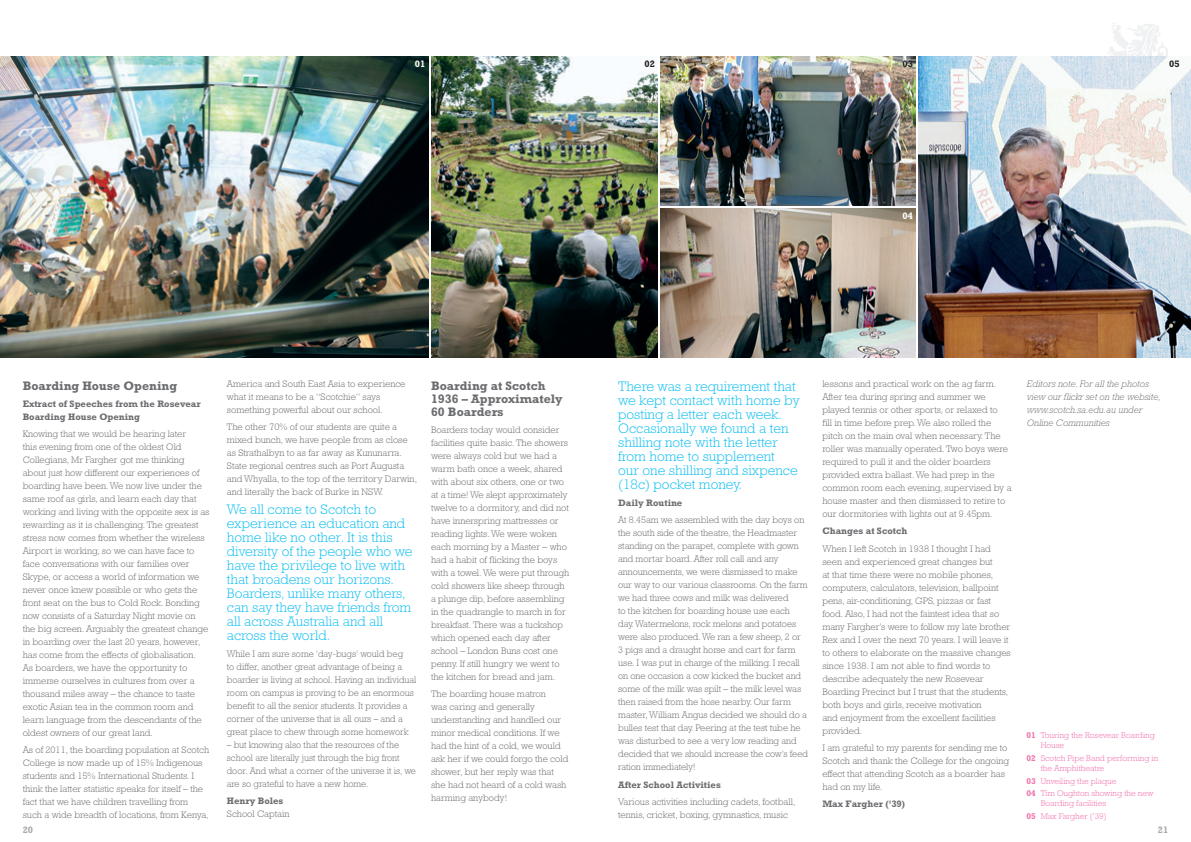
<style>
.page{position:relative;width:1191px;height:842px;background:#fff}
.page>*{position:absolute;margin:0;border:0;box-sizing:border-box;transform-origin:0 0}
.t1{font:300 14px/14px "Rockwell";color:#15c0f2}
.t2{font:700 12.5px/13px "Rockwell";color:#6c6d70}
.t3{font:300 9.5px/13px "Rockwell";color:#6c6d70}
.t4{font:700 9.5px/13px "Rockwell";color:#6c6d70}
.t5{font:italic 300 9.5px/13px "Rockwell";color:#6c6d70}
.t6{font:700 9.5px "Rockwell";color:#231f20}
.t7{font:700 9.5px "Rockwell";color:#a8a9ad}
.t8{font:700 9.5px "Rockwell";color:#fff}
.t9{font:300 8.5px/10px "Rockwell";color:#f171ab}
.s1{font-weight:700}
</style>
<div class="page">
<svg style="left:1107px;top:23px;width:61px;height:34px"></svg>
<img style="left:660px;top:57px;width:256px;height:149px">
<img style="left:431px;top:57px;width:227px;height:300px">
<img style="left:0;top:57px;width:428px;height:300px">
<img style="left:660px;top:208px;width:256px;height:149px">
<img style="left:918px;top:57px;width:273px;height:300px">
<p class="t8" style="left:415px;top:58px;width:12px">01</p>
<p class="t6" style="left:644px;top:58px;width:12px">02</p>
<p class="t6" style="left:902px;top:58px;width:12px">03</p>
<p class="t8" style="left:902px;top:210px;width:12px">04</p>
<p class="t6" style="left:1169px;top:58px;width:12px">05</p>
<h2 class="t2" style="left:23px;top:379px;width:156px">Boarding House Opening</h2>
<p class="t4" style="left:23px;top:397px;width:179px">Extract of Speeches from the Rosevear<br>Boarding House Opening</p>
<p class="t3" style="left:23px;top:427px;width:188px">Knowing that we would be hearing later<br>this evening from one of the oldest Old Collegians, Mr Fargher got me thinking about just how different our experiences of boarding have been. We now live under the same roof as girls, and learn each day that working and living with the opposite sex is as rewarding as it is challenging. The greatest stress now comes from whether the wireless Airport is working, so we can have face to face conversations with our families over Skype, or access a world of information we never once knew possible or who gets the front seat on the bus to Cold Rock. Bonding now consists of a Saturday Night movie on the big screen. Arguably the greatest change in boarding over the last 20 years, however, has come from the effects of globalisation.<br>As boarders, we have the opportunity to immerse ourselves in cultures from over a thousand miles away – the chance to taste exotic Asian tea in the common room and learn language from the descendants of the oldest owners of our great land.</p>
<p class="t3" style="left:23px;top:743px;width:188px">As of 2011, the boarding population at Scotch College is now made up of 15% Indigenous students and 15% International Students. I think the latter statistic speaks for itself – the fact that we have children travelling from such a wide breadth of locations, from Kenya,</p>
<p class="t3" style="left:227px;top:377px;width:180px">America and South East Asia to experience what it means to be a “Scotchie” says something powerful about our school.</p>
<p class="t3" style="left:227px;top:421px;width:192px">The other 70% of our students are quite a mixed bunch, we have people from as close as Strathalbyn to as far away as Kununarra.<br>State regional centres such as Port Augusta and Whyalla, to the top of the territory Darwin, and literally the back of Burke in NSW.</p>
<p class="t1" style="left:227px;top:502px;width:187px">We all come to Scotch to experience an education and home like no other. It is this diversity of the people who we have the privilege to live with that broadens our horizons.<br>Boarders, unlike many others, can say they have friends from all across Australia and all across the world.</p>
<p class="t3" style="left:227px;top:647px;width:191px">While I am sure some ‘day-bugs’ would beg<br>to differ, another great advantage of being a boarder is living at school. Having an individual room on campus is proving to be an enormous benefit to all the senior students. It provides a corner of the universe that is all ours – and a great place to chew through some homework</p>
<p class="t3" style="left:227px;top:738px;width:191px">– but knowing also that the resources of the school are literally just through the big front door. And what a corner of the universe it is, we are so grateful to have a new home.</p>
<p class="t4" style="left:227px;top:794px;width:58px">Henry Boles</p>
<p class="t3" style="left:227px;top:807px;width:64px">School Captain</p>
<h2 class="t2" style="left:431px;top:379px;width:133px">Boarding at Scotch<br>1936 – Approximately<br>60 Boarders</h2>
<p class="t3" style="left:431px;top:423px;width:140px">Boarders today would consider facilities quite basic. The showers were always cold but we had a warm bath once a week, shared with about six others, one or two at a time! We slept approximately twelve to a dormitory, and did not have innerspring mattresses or reading lights. We were woken each morning by a Master – who had a habit of flicking the boys with a towel. We were put through cold showers like sheep through a plunge dip, before assembling in the quadrangle to march in for breakfast. There was a tuckshop which opened each day after school – London Buns cost one penny. If still hungry we went to the kitchen for bread and jam.</p>
<p class="t3" style="left:431px;top:687px;width:139px">The boarding house matron<br>was caring and generally understanding and handled our minor medical conditions. If we had the hint of a cold, we would ask her if we could forgo the cold shower, but her reply was that she had not heard of a cold wash harming anybody!</p>
<h1 class="t1" style="left:618px;top:379px;width:183px">There was a requirement that we kept contact with home by posting a letter each week.<br>Occasionally we found a ten shilling note with the letter from home to supplement<br>our one shilling and sixpence (18c) pocket money.</h1>
<p class="t4" style="left:618px;top:496px;width:66px">Daily Routine</p>
<p class="t3" style="left:618px;top:513px;width:191px">At 8.45am we assembled with the day boys on the south side of the theatre, the Headmaster standing on the parapet, complete with gown and mortar board. After roll call and any announcements, we were dismissed to make our way to our various classrooms. On the farm we had three cows and milk was delivered<br>to the kitchen for boarding house use each<br>day. Watermelons, rock melons and potatoes were also produced. We ran a few sheep, 2 or 3 pigs and a draught horse and cart for farm use. I was put in charge of the milking. I recall on one occasion a cow kicked the bucket and some of the milk was spilt – the milk level was then raised from the hose nearby. Our farm master, William Angus decided we should do a bulles test that day. Peering at the test tube he was disturbed to see a very low reading and decided that we should increase the cow’s feed ration immediately!</p>
<p class="t4" style="left:618px;top:778px;width:104px">After School Activities</p>
<p class="t3" style="left:618px;top:795px;width:179px">Various activities including cadets, football, tennis, cricket, boxing, gymnastics, music</p>
<p class="t3" style="left:822px;top:377px;width:191px">lessons and practical work on the ag farm.<br>After tea during spring and summer we played tennis or other sports, or relaxed to<br>fill in time before prep. We also rolled the pitch on the main oval when necessary. The roller was manually operated. Two boys were required to pull it and the older boarders provided extra ballast. We had prep in the common room each evening, supervised by a house master and then dismissed to retire to our dormitories with lights out at 9.45pm.</p>
<p class="t4" style="left:822px;top:525px;width:87px">Changes at Scotch</p>
<p class="t3" style="left:822px;top:542px;width:190px">When I left Scotch in 1938 I thought I had seen and experienced great changes but<br>at that time there were no mobile phones, computers, calculators, television, ballpoint pens, air-conditioning, GPS, pizzas or fast food. Also, I had not the faintest idea that so many Fargher’s were to follow my late brother Rex and I over the next 70 years. I will leave it to others to elaborate on the massive changes since 1938. I am not able to find words to describe adequately the new Rosevear Boarding Precinct but I trust that the students, both boys and girls, receive motivation<br>and enjoyment from the excellent facilities provided.</p>
<p class="t3" style="left:822px;top:741px;width:188px">I am grateful to my parents for sending me to Scotch and thank the College for the ongoing effect that attending Scotch as a boarder has had on my life.</p>
<p class="t4" style="left:822px;top:797px;width:84px">Max Fargher ('39)</p>
<p class="t5" style="left:1026px;top:377px;width:135px">Editors note. For all the photos view our flickr set on the website, www.scotch.sa.edu.au under<br>Online Communities</p>
<p class="t9" style="left:1040px;top:730px;width:115px;text-indent:-14px"><span class="s1">01</span> Touring the Rosevear Boarding<br>House</p>
<p class="t9" style="left:1040px;top:753px;width:119px;text-indent:-14px"><span class="s1">02</span> Scotch Pipe Band performing in the Amphitheatre</p>
<p class="t9" style="left:1026px;top:774px;width:128px;line-height:12.8px"><span class="s1">03</span> Unveiling the plaque<br><span class="s1">04</span> Tim Oughton showing the new</p>
<p class="t9" style="left:1026px;top:797px;width:82px;line-height:12.8px;text-align:right">Boarding facilities<br><span class="s1">05</span> Max Fargher ('39)</p>
<p class="t7" style="left:23px;top:825px;width:12px">20</p>
<p class="t7" style="left:1157px;top:825px;width:12px">21</p>
</div>
